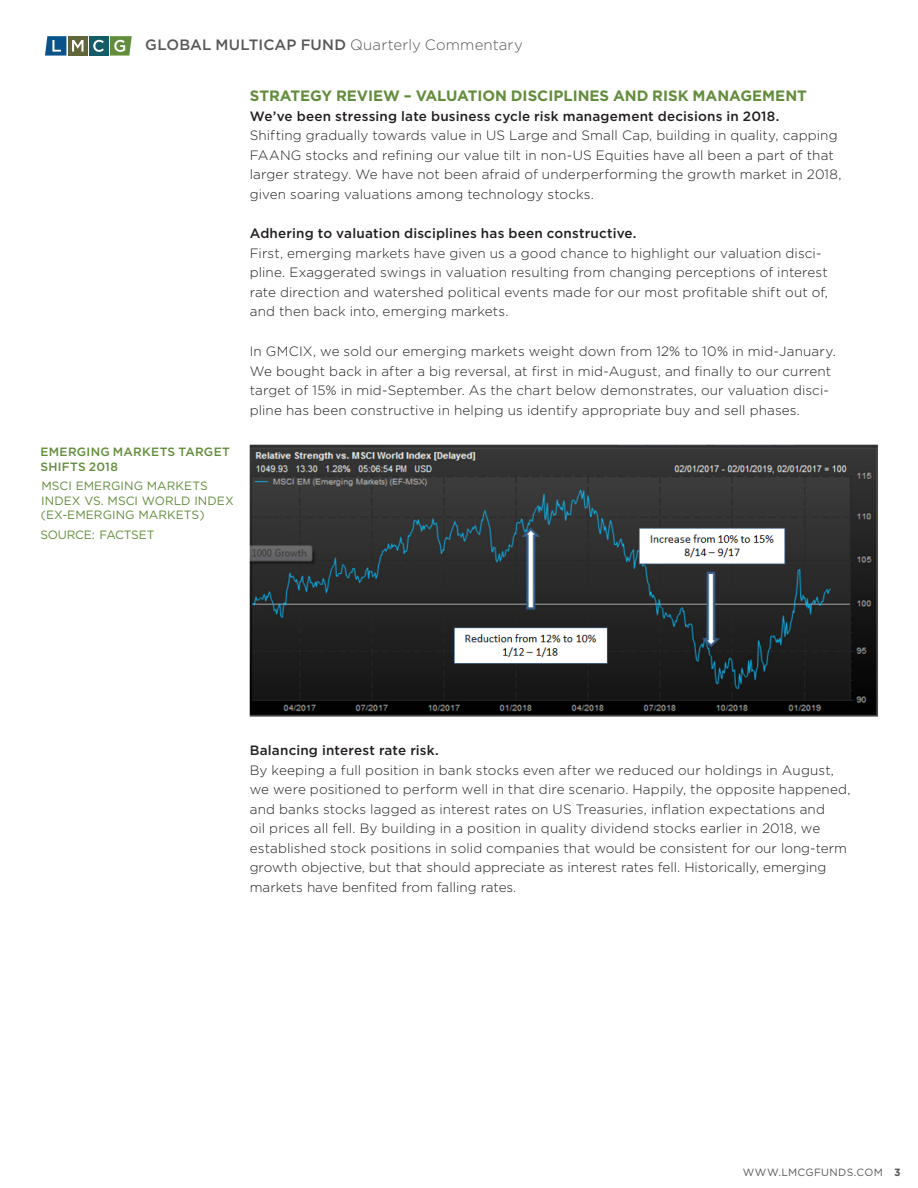
<style>
.page{position:relative;width:918px;height:1188px;background:#fff}
.page>*{position:absolute;margin:0;border:0;box-sizing:border-box;transform-origin:0 0}
.section_header{font:700 15px "Gotham";color:#628d3c}
.t1{font:300 15px "Gotham";letter-spacing:.01em;color:#57585a}
.body_paragraph{font:300 13.5px/19.5px "Gotham";letter-spacing:.01em;color:#231f20}
.Paragraph_Heading_1{font:12px/14.4px "Gotham";letter-spacing:.005em;color:#628d3c}
.Figure_Chart_sidebar{font:500 12px/14.4px "Gotham";letter-spacing:.025em;color:#628d3c}
.Figure_Chart_sidebar-2{font:12px "Gotham";letter-spacing:-.015em;color:#628d3c}
.t2{font:10.5px "Gotham";letter-spacing:.03em;color:#57585a}
.s1{font-weight:500}
.s2{font-weight:700}
</style>
<div class="page">
<svg style="left:45px;top:36px;width:21px;height:20px"></svg>
<div style="left:68px;top:36px;width:19px;height:20px;background:#60653a"></div>
<svg style="left:72px;top:40px;width:12px;height:12px"></svg>
<div style="left:89px;top:36px;width:19px;height:20px;background:#145d66"></div>
<svg style="left:93px;top:40px;width:11px;height:12px"></svg>
<svg style="left:110px;top:36px;width:22px;height:20px"></svg>
<img style="left:249px;top:444px;width:629px;height:273px">
<p class="t1" style="left:145px;top:35px;width:379px"><span class="s1">GLOBAL MULTICAP FUND</span> Quarterly Commentary</p>
<p class="Figure_Chart_sidebar" style="left:40px;top:445px;width:191px">EMERGING MARKETS TARGET<br>SHIFTS 2018</p>
<p class="Paragraph_Heading_1" style="left:41px;top:479px;width:194px">MSCI EMERGING MARKETS<br>INDEX VS. MSCI WORLD INDEX (EX-EMERGING MARKETS)</p>
<p class="Figure_Chart_sidebar-2" style="left:40px;top:527px;width:116px">SOURCE: FACTSET</p>
<p class="section_header" style="left:250px;top:86px;width:558px">STRATEGY REVIEW – VALUATION DISCIPLINES AND RISK MANAGEMENT</p>
<p class="body_paragraph" style="left:250px;top:106px;width:593px"><span class="s1">We’ve been stressing late business cycle risk management decisions in 2018.<br></span>Shifting gradually towards value in US Large and Small Cap, building in quality, capping FAANG stocks and refining our value tilt in non-US Equities have all been a part of that larger strategy. We have not been afraid of underperforming the growth market in 2018, given soaring valuations among technology stocks.</p>
<p class="body_paragraph" style="left:250px;top:224px;width:580px"><span class="s1">Adhering to valuation disciplines has been constructive.<br></span>First, emerging markets have given us a good chance to highlight our valuation disci&shy;pline. Exaggerated swings in valuation resulting from changing perceptions of interest rate direction and watershed political events made for our most profitable shift out of, and then back into, emerging markets.</p>
<p class="body_paragraph" style="left:250px;top:341px;width:588px">In GMCIX, we sold our emerging markets weight down from 12% to 10% in mid-January.<br>We bought back in after a big reversal, at first in mid-August, and finally to our current target of 15% in mid-September. As the chart below demonstrates, our valuation disci&shy;pline has been constructive in helping us identify appropriate buy and sell phases.</p>
<p class="body_paragraph" style="left:250px;top:740px;width:602px"><span class="s1">Balancing interest rate risk.<br></span>By keeping a full position in bank stocks even after we reduced our holdings in August, we were positioned to perform well in that dire scenario. Happily, the opposite happened, and banks stocks lagged as interest rates on US Treasuries, inflation expectations and<br>oil prices all fell. By building in a position in quality dividend stocks earlier in 2018, we established stock positions in solid companies that would be consistent for our long-term growth objective, but that should appreciate as interest rates fell. Historically, emerging markets have benfited from falling rates.</p>
<p class="t2" style="left:743px;top:1165px;width:159px">WWW.LMCGFUNDS.COM <span class="s2">3</span></p>
</div>
